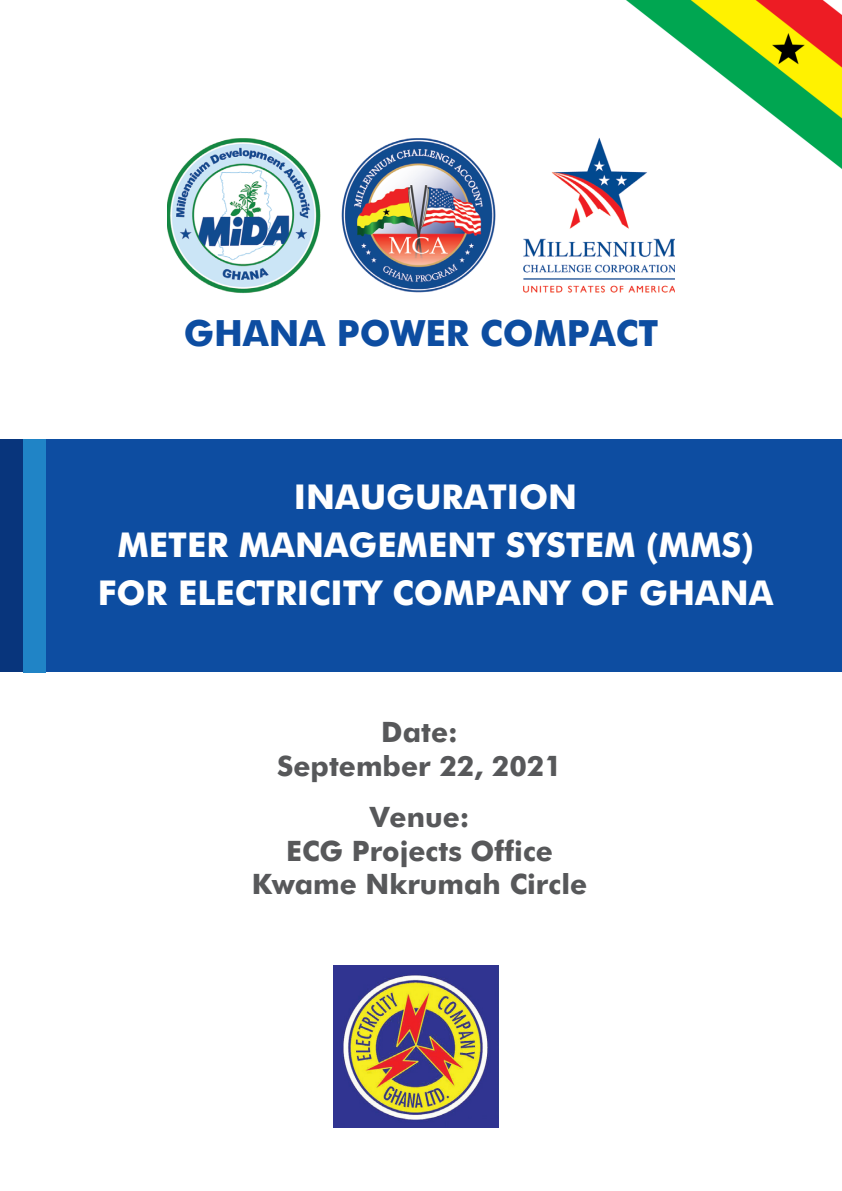
<style>
.page{position:relative;width:842px;height:1191px;background:#fff}
.page>*{position:absolute;margin:0;border:0;box-sizing:border-box;transform-origin:0 0}
.t1{font:700 36px "Futura BT";color:#0d4da1}
.t2{font:700 34px/48px "Futura BT";color:#fff;text-align:center}
.t3{font:700 28px/33.6px "Futura BT";color:#57585a;text-align:center}
</style>
<div class="page">
<img style="left:626px;top:0;width:216px;height:169px">
<div style="left:0;top:439px;width:842px;height:233px;background:#0d4da1"></div>
<img style="left:168px;top:116px;width:506px;height:178px">
<div style="left:0;top:439px;width:23px;height:233px;background:#08357c"></div>
<div style="left:23px;top:439px;width:22px;height:233px;background:#2084c6"></div>
<img style="left:333px;top:965px;width:166px;height:162px">
<p class="t1" style="left:184px;top:311px;width:476px">GHANA POWER COMPACT</p>
<p class="t2" style="left:98px;top:473px;width:677px">INAUGURATION<br>METER MANAGEMENT SYSTEM (MMS)<br>FOR ELECTRICITY COMPANY OF GHANA</p>
<p class="t3" style="left:277px;top:715px;width:286px">Date:<br>September 22, 2021</p>
<p class="t3" style="left:252px;top:800px;width:337px">Venue:<br>ECG Projects Office<br>Kwame Nkrumah Circle</p>
</div>
